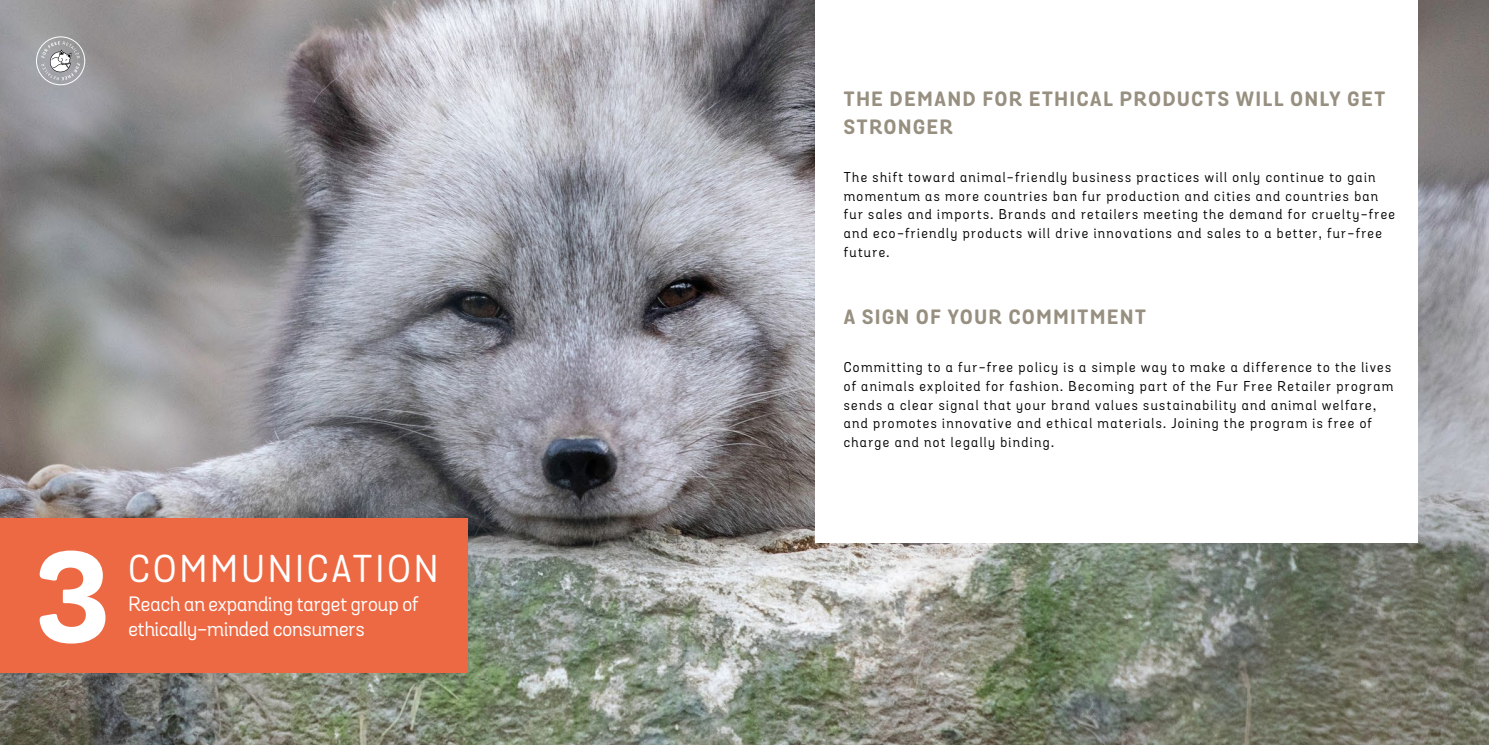
<style>
.page{position:relative;width:1489px;height:745px;background:#fff}
.page>*{position:absolute;margin:0;border:0;box-sizing:border-box;transform-origin:0 0}
.t1{font:700 125px "Grota Sans Alt Rd";color:#fff}
.t2{font:37.5px "Grota Sans Alt Rd";letter-spacing:.09em;color:#fff}
.t3{font:20.12px/24.9px "Grota Sans Alt Rd";color:#fff}
.t4{font:700 20px/27.5px "Grota Sans Alt Rd";letter-spacing:.09em;color:#978f80}
.t5{font:13.75px/18.8px "Grota Sans Alt Rd";letter-spacing:.1em;color:#000}
</style>
<div class="page">
<img style="left:0;top:0;width:1488px;height:744px">
<div style="left:815px;top:0;width:602px;height:542px;background:#fff"></div>
<div style="left:0;top:517px;width:467px;height:155px;background:#ed6944"></div>
<div style="left:36px;top:36px;width:49px;height:49px;border:1px solid #fff;border-radius:50%"></div>
<svg style="left:41px;top:41px;width:39px;height:39px;background:#afafb2"></svg>
<h1 class="t1" style="left:35px;top:521px;width:76px">3</h1>
<h2 class="t2" style="left:128px;top:546px;width:311px">COMMUNICATION</h2>
<h3 class="t3" style="left:128px;top:592px;width:291px">Reach an expanding target group of ethically-minded consumers</h3>
<h3 class="t4" style="left:843px;top:86px;width:543px">THE DEMAND FOR ETHICAL PRODUCTS WILL ONLY GET<br>STRONGER</h3>
<p class="t5" style="left:843px;top:168px;width:553px">The shift toward animal-friendly business practices will only continue to gain momentum as more countries ban fur production and cities and countries ban fur sales and imports. Brands and retailers meeting the demand for cruelty-free and eco-friendly products will drive innovations and sales to a better, fur-free future.</p>
<h3 class="t4" style="left:843px;top:304px;width:303px">A SIGN OF YOUR COMMITMENT</h3>
<p class="t5" style="left:843px;top:358px;width:551px">Committing to a fur-free policy is a simple way to make a difference to the lives of animals exploited for fashion. Becoming part of the Fur Free Retailer program sends a clear signal that your brand values sustainability and animal welfare, and promotes innovative and ethical materials. Joining the program is free of charge and not legally binding.</p>
</div>
